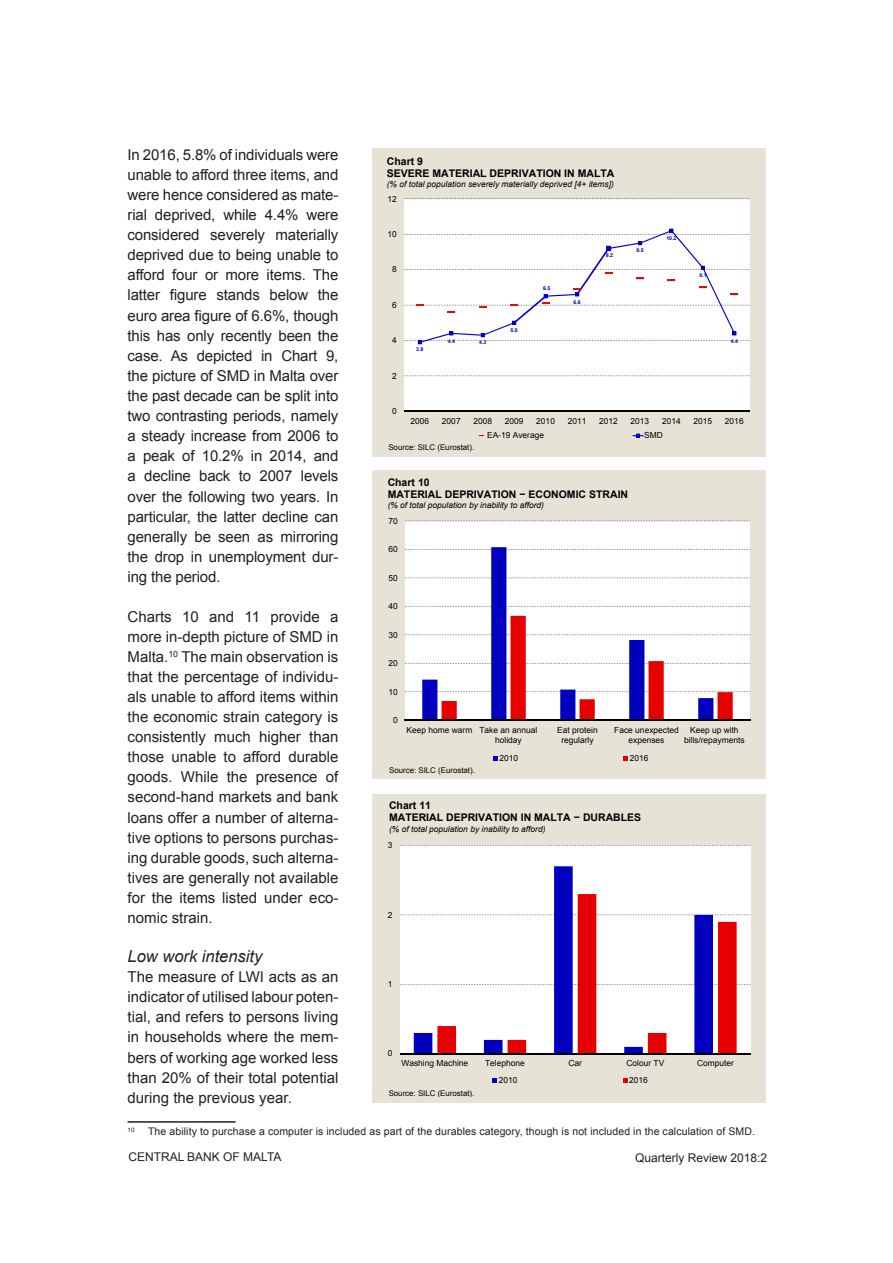
<style>
.page{position:relative;width:893px;height:1263px;background:#fff}
.page>*{position:absolute;margin:0;border:0;box-sizing:border-box;transform-origin:0 0}
.QR_Subhead_Level_2{font:italic 16.5px "Arial";color:#231f20}
.QR_Normal_Text{font:15px/20.1px "Arial";color:#231f20;text-align:justify}
.t1{font:12px "Arial";color:#231f20}
.t2{font:700 10.5px/12px "Arial";color:#000}
.QR_Footnote{font:10.5px "Arial";letter-spacing:.01em;color:#231f20}
.t3{font:8.4px/9.6px "Arial";color:#000;text-align:center}
.t4{font:italic 8.4px "Arial";color:#000}
.t5{font:7.8px "Arial";color:#000}
.QR_Footnote-2{font:6.15px "Arial";color:#231f20}
.t6{font:700 5.25px "Arial";color:#0000be}
</style>
<div class="page">
<hr style="left:128px;top:1121px;width:108px;height:2px;background:#231f20">
<div style="left:372px;top:149px;width:394px;height:308px;background:#e6e2d6"></div>
<div style="left:404px;top:199px;width:346px;height:212px;background:#fff"></div>
<svg style="left:404px;top:228px;width:346px;height:148px"></svg>
<hr style="left:404px;top:411px;width:346px;height:1px;background:#000">
<svg style="left:416px;top:229px;width:322px;height:115px"></svg>
<svg style="left:632px;top:434px;width:12px;height:4px"></svg>
<div style="left:372px;top:471px;width:394px;height:308px;background:#e6e2d6"></div>
<div style="left:405px;top:521px;width:345px;height:198px;background:#fff"></div>
<svg style="left:422px;top:547px;width:291px;height:172px;background:#eaeaf8"></svg>
<svg style="left:442px;top:616px;width:291px;height:103px;background:#dcc2d8"></svg>
<svg style="left:493px;top:756px;width:5px;height:4px"></svg>
<svg style="left:623px;top:756px;width:5px;height:4px"></svg>
<hr style="left:405px;top:719px;width:346px;height:1px;background:#000">
<div style="left:372px;top:794px;width:394px;height:308px;background:#e6e2d6"></div>
<div style="left:400px;top:845px;width:351px;height:209px;background:#fff"></div>
<svg style="left:414px;top:866px;width:299px;height:187px;background:#ececfa"></svg>
<svg style="left:437px;top:894px;width:300px;height:159px;background:#dbbcd3"></svg>
<svg style="left:493px;top:1078px;width:4px;height:4px"></svg>
<svg style="left:623px;top:1078px;width:4px;height:4px"></svg>
<hr style="left:400px;top:1053px;width:350px;height:1px;background:#000">
<p class="QR_Normal_Text" style="left:128px;top:145px;width:212px">In 2016, 5.8% of individuals were unable to afford three items, and were hence considered as mate&shy;rial deprived, while 4.4% were considered severely materially deprived due to being unable to afford four or more items. The latter figure stands below the euro area figure of 6.6%, though this has only recently been the case. As depicted in Chart 9, the picture of SMD in Malta over the past decade can be split into two contrasting periods, namely a steady increase from 2006 to a peak of 10.2% in 2014, and a decline back to 2007 levels over the following two years. In particular, the latter decline can generally be seen as mirroring the drop in unemployment dur&shy;ing the period.</p>
<p class="QR_Normal_Text" style="left:128px;top:606px;width:212px">Charts 10 and 11 provide a more in-depth picture of SMD in Malta.<sup>10</sup> The main observation is that the percentage of individu&shy;als unable to afford items within the economic strain category is consistently much higher than those unable to afford durable goods. While the presence of second-hand markets and bank loans offer a number of alterna&shy;tive options to persons purchas&shy;ing durable goods, such alterna&shy;tives are generally not available for the items listed under eco&shy;nomic strain.</p>
<p class="QR_Subhead_Level_2" style="left:128px;top:945px;width:136px">Low work intensity</p>
<p class="QR_Normal_Text" style="left:128px;top:967px;width:212px">The measure of LWI acts as an indicator of utilised labour poten&shy;tial, and refers to persons living in households where the mem&shy;bers of working age worked less than 20% of their total potential during the previous year.</p>
<p class="QR_Footnote-2" style="left:128px;top:1126px;width:8px">10</p>
<p class="QR_Footnote" style="left:148px;top:1125px;width:608px">The ability to purchase a computer is included as part of the durables category, though is not included in the calculation of SMD.</p>
<p class="t2" style="left:387px;top:155px;width:229px">Chart 9<br>SEVERE MATERIAL DEPRIVATION IN MALTA</p>
<p class="t4" style="left:387px;top:178px;width:229px">(% of total population severely materially deprived [4+ items])</p>
<p class="t3" style="left:388px;top:194px;width:11px">12</p>
<p class="t3" style="left:388px;top:229px;width:11px">10</p>
<p class="t6" style="left:666px;top:235px;width:12px">10.2</p>
<p class="t6" style="left:636px;top:247px;width:9px">9.5</p>
<p class="t6" style="left:606px;top:252px;width:9px">9.2</p>
<p class="t3" style="left:392px;top:265px;width:6px">8</p>
<p class="t6" style="left:699px;top:272px;width:9px">8.1</p>
<p class="t6" style="left:543px;top:284px;width:9px">6.5</p>
<p class="t6" style="left:573px;top:298px;width:9px">6.6</p>
<p class="t3" style="left:392px;top:300px;width:6px">6</p>
<p class="t6" style="left:511px;top:327px;width:9px">5.0</p>
<p class="t3" style="left:392px;top:335px;width:6px">4</p>
<p class="t6" style="left:448px;top:337px;width:9px">4.4</p>
<p class="t6" style="left:479px;top:339px;width:9px">4.3</p>
<p class="t6" style="left:731px;top:337px;width:9px">4.4</p>
<p class="t6" style="left:416px;top:346px;width:9px">3.9</p>
<p class="t3" style="left:392px;top:371px;width:6px">2</p>
<p class="t3" style="left:392px;top:406px;width:6px">0</p>
<p class="t3" style="left:411px;top:416px;width:20px">2006</p>
<p class="t3" style="left:442px;top:416px;width:20px">2007</p>
<p class="t3" style="left:473px;top:416px;width:20px">2008</p>
<p class="t3" style="left:505px;top:416px;width:20px">2009</p>
<p class="t3" style="left:536px;top:416px;width:20px">2010</p>
<p class="t3" style="left:568px;top:416px;width:20px">2011</p>
<p class="t3" style="left:599px;top:416px;width:20px">2012</p>
<p class="t3" style="left:631px;top:416px;width:20px">2013</p>
<p class="t3" style="left:662px;top:416px;width:20px">2014</p>
<p class="t3" style="left:693px;top:416px;width:20px">2015</p>
<p class="t3" style="left:725px;top:416px;width:20px">2016</p>
<p class="t3" style="left:487px;top:431px;width:58px">EA-19 Average</p>
<p class="t3" style="left:644px;top:431px;width:20px">SMD</p>
<p class="t5" style="left:388px;top:442px;width:87px">Source: SILC (Eurostat).</p>
<p class="t2" style="left:388px;top:477px;width:242px">Chart 10<br>MATERIAL DEPRIVATION − ECONOMIC STRAIN</p>
<p class="t4" style="left:388px;top:500px;width:158px">(% of total population by inability to afford)</p>
<p class="t3" style="left:388px;top:516px;width:11px">70</p>
<p class="t3" style="left:388px;top:544px;width:11px">60</p>
<p class="t3" style="left:388px;top:573px;width:11px">50</p>
<p class="t3" style="left:388px;top:601px;width:11px">40</p>
<p class="t3" style="left:388px;top:630px;width:11px">30</p>
<p class="t3" style="left:388px;top:658px;width:11px">20</p>
<p class="t3" style="left:388px;top:687px;width:11px">10</p>
<p class="t3" style="left:393px;top:715px;width:6px">0</p>
<p class="t3" style="left:495px;top:725px;width:44px;text-align:left;text-indent:-89px">Keep home warm Take an annual holiday</p>
<p class="t3" style="left:557px;top:725px;width:42px">Eat protein regularly</p>
<p class="t3" style="left:614px;top:725px;width:66px">Face unexpected expenses</p>
<p class="t3" style="left:684px;top:725px;width:62px">Keep up with bills/repayments</p>
<p class="t3" style="left:500px;top:753px;width:20px">2010</p>
<p class="t3" style="left:630px;top:753px;width:20px">2016</p>
<p class="t5" style="left:389px;top:765px;width:87px">Source: SILC (Eurostat).</p>
<p class="t2" style="left:389px;top:800px;width:254px">Chart 11<br>MATERIAL DEPRIVATION IN MALTA − DURABLES</p>
<p class="t4" style="left:389px;top:823px;width:158px">(% of total population by inability to afford)</p>
<p class="t3" style="left:388px;top:840px;width:6px">3</p>
<p class="t3" style="left:388px;top:910px;width:6px">2</p>
<p class="t3" style="left:388px;top:979px;width:6px">1</p>
<p class="t3" style="left:388px;top:1049px;width:6px">0</p>
<p class="t3" style="left:401px;top:1059px;width:68px">Washing Machine</p>
<p class="t3" style="left:485px;top:1059px;width:41px">Telephone</p>
<p class="t3" style="left:568px;top:1059px;width:15px">Car</p>
<p class="t3" style="left:626px;top:1059px;width:39px">Colour TV</p>
<p class="t3" style="left:697px;top:1059px;width:38px">Computer</p>
<p class="t3" style="left:499px;top:1075px;width:20px">2010</p>
<p class="t3" style="left:629px;top:1075px;width:20px">2016</p>
<p class="t5" style="left:389px;top:1088px;width:87px">Source: SILC (Eurostat).</p>
<p class="t1" style="left:128px;top:1149px;width:155px">CENTRAL BANK OF MALTA</p>
<p class="t1" style="left:635px;top:1150px;width:134px">Quarterly Review 2018:2</p>
</div>
